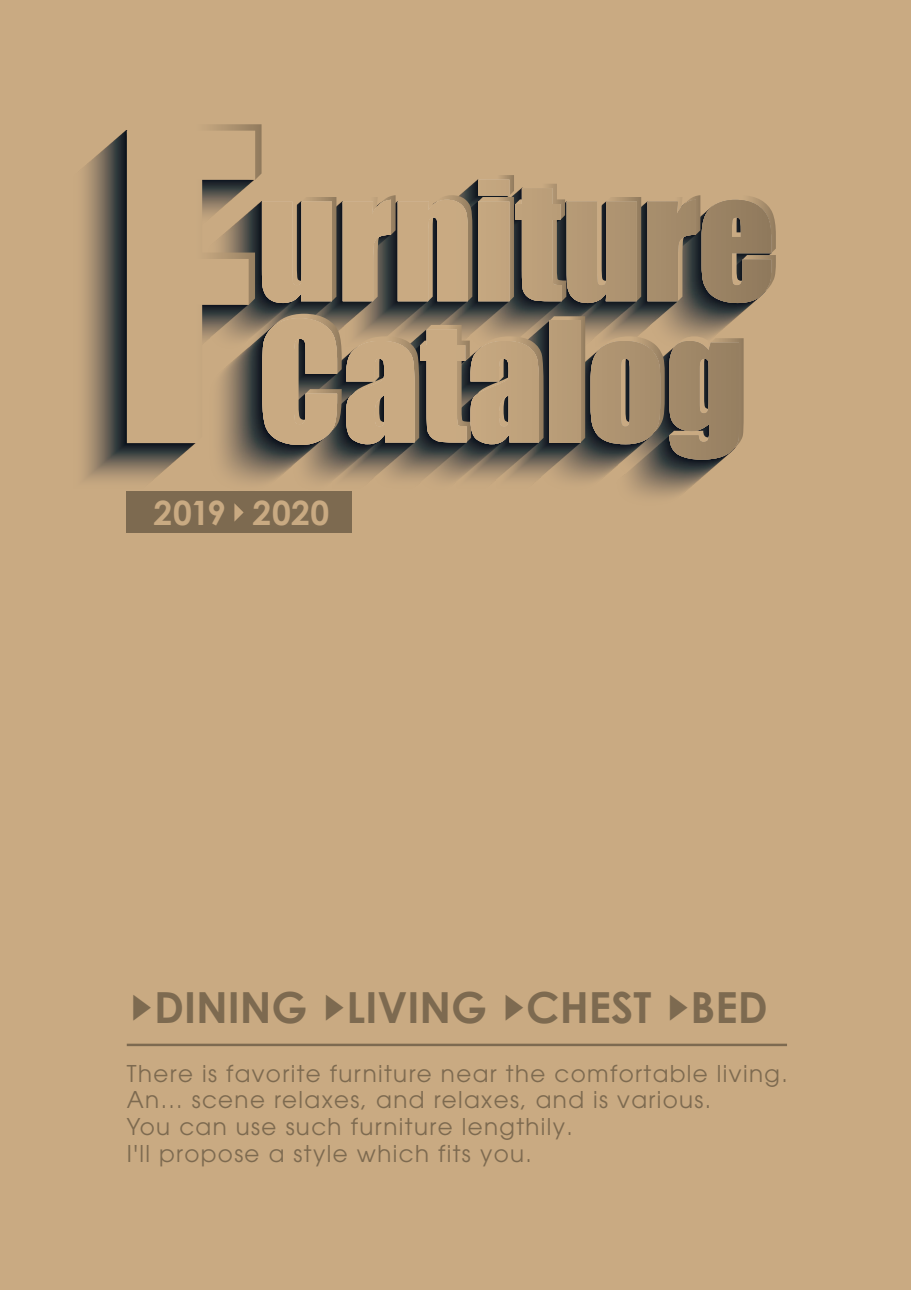
<style>
.page{position:relative;width:911px;height:1290px;background:#c9aa82}
.page>*{position:absolute;margin:0;border:0;box-sizing:border-box;transform-origin:0 0}
.t1{font:700 42.88px "Century Gothic";color:#7d6a50}
.t2{font:700 33.5px "Century Gothic";letter-spacing:.015em;color:#c9aa82}
.t3{font:23px/26.6px "Avant Garde";letter-spacing:.06em;color:#7d6a50}
.s1{font-family:"Koz Go Pro";font-weight:400;font-size:27.25px}
</style>
<div class="page">
<hr style="left:127px;top:1043px;width:660px;height:3px;background:#7d6a50">
<img style="left:83px;top:131px;width:639px;height:375px">
<svg style="left:127px;top:124px;width:649px;height:336px"></svg>
<div style="left:127px;top:492px;width:225px;height:41px;background:#7d6a50"></div>
<svg style="left:234px;top:503px;width:10px;height:19px"></svg>
<h2 class="t2" style="left:154px;top:491px;width:177px">2019 2020</h2>
<h1 class="t1" style="left:127px;top:980px;width:642px"><span class="s1">▶</span>DINING <span class="s1">▶</span>LIVING <span class="s1">▶</span>CHEST <span class="s1">▶</span>BED</h1>
<p class="t3" style="left:127px;top:1060px;width:662px">There is favorite furniture near the comfortable living.<br>An... scene relaxes, and relaxes, and is various.<br>You can use such furniture lengthily.<br>I'll propose a style which fits you.</p>
</div>
